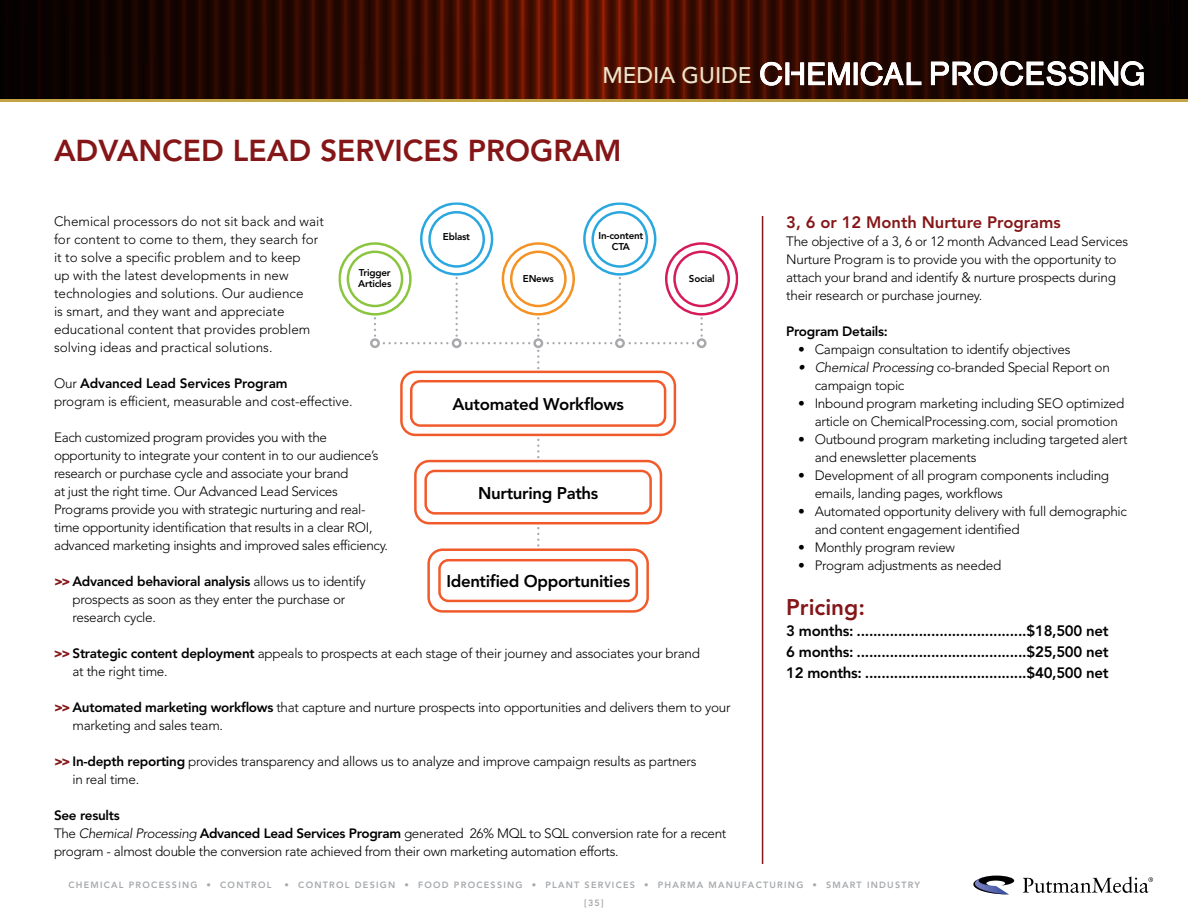
<style>
.page{position:relative;width:1188px;height:918px;background:#fff}
.page>*{position:absolute;margin:0;border:0;box-sizing:border-box;transform-origin:0 0}
.t1{font:800 30px "Avenir LT Std";color:#851618}
.t2{font:500 22.5px "Avenir LT Std";color:#efe4cc}
.t3{font:800 22.5px "Avenir LT Std";color:#851618}
.t4{font:800 16.8px "Avenir LT Std";letter-spacing:-.02em;color:#000}
.t5{font:800 16.5px "Avenir LT Std";color:#851618}
.t6{font:800 15px/21px "Avenir LT Std";letter-spacing:-.02em;color:#000;text-align:justify}
.t7{font:300 13.5px/18px "Avenir LT Std";letter-spacing:-.02em;color:#000}
.t8{font:300 13.5px/18px "Avenir LT Std";color:#000}
.t9{font:800 13.5px "Avenir LT Std";letter-spacing:-.02em;color:#000}
.t10{font:800 9.75px/11.2px "Avenir LT Std";letter-spacing:-.02em;color:#000}
.t11{font:800 9px "Avenir LT Std";letter-spacing:.14em;color:#a7a9ac}
.s1{font-weight:800}
.s2{font-weight:900;color:#851618}
.s3{font-style:italic}
</style>
<div class="page">
<svg style="left:0;top:0;width:1188px;height:102px"></svg>
<hr style="left:854px;top:63px;width:3px;height:22px;background:#fff">
<svg style="left:861px;top:62px;width:61px;height:24px"></svg>
<svg style="left:760px;top:62px;width:90px;height:24px"></svg>
<hr style="left:1091px;top:62px;width:4px;height:23px;background:#fff">
<svg style="left:931px;top:61px;width:157px;height:25px"></svg>
<svg style="left:1099px;top:61px;width:45px;height:25px"></svg>
<hr style="left:762px;top:216px;width:1px;height:648px;background:#851618">
<svg style="left:338px;top:202px;width:400px;height:167px"></svg>
<svg style="left:537px;top:439px;width:2px;height:19px"></svg>
<svg style="left:537px;top:527px;width:2px;height:20px"></svg>
<div style="left:400px;top:371px;width:276px;height:65px;border:2px solid #f15b2b;border-radius:14px"></div>
<div style="left:410px;top:380px;width:256px;height:47px;border:2px solid #f15b2b;border-radius:9px"></div>
<div style="left:414px;top:460px;width:248px;height:64px;border:2px solid #f15b2b;border-radius:14px"></div>
<div style="left:424px;top:470px;width:228px;height:45px;border:2px solid #f15b2b;border-radius:9px"></div>
<div style="left:427px;top:548px;width:222px;height:65px;border:2px solid #f15b2b;border-radius:14px"></div>
<div style="left:438px;top:559px;width:200px;height:43px;border:2px solid #f15b2b;border-radius:9px"></div>
<svg style="left:973px;top:876px;width:41px;height:18px"></svg>
<svg style="left:1023px;top:876px;width:130px;height:17px"></svg>
<h2 class="t2" style="left:603px;top:62px;width:151px">MEDIA GUIDE</h2>
<h1 class="t1" style="left:54px;top:133px;width:569px">ADVANCED LEAD SERVICES PROGRAM</h1>
<p class="t8" style="left:54px;top:213px;width:271px">Chemical processors do not sit back and wait for content to come to them, they search for it to solve a specific problem and to keep<br>up with the latest developments in new technologies and solutions. Our audience<br>is smart, and they want and appreciate educational content that provides problem solving ideas and practical solutions.</p>
<p class="t7" style="left:54px;top:375px;width:300px">Our <span class="s1">Advanced Lead Services Program<br></span>program is efficient, measurable and cost-effective.</p>
<p class="t7" style="left:54px;top:429px;width:335px">Each customized program provides you with the opportunity to integrate your content in to our audience’s research or purchase cycle and associate your brand<br>at just the right time. Our Advanced Lead Services Programs provide you with strategic nurturing and real&shy;time opportunity identification that results in a clear ROI, advanced marketing insights and improved sales efficiency.</p>
<p class="t7" style="left:73px;top:573px;width:295px;text-indent:-19px"><span class="s2">&gt;&gt;</span> <span class="s1">Advanced behavioral analysis</span> allows us to identify prospects as soon as they enter the purchase or research cycle.</p>
<p class="t7" style="left:73px;top:645px;width:629px;text-indent:-19px"><span class="s2">&gt;&gt;</span> <span class="s1">Strategic content deployment</span> appeals to prospects at each stage of their journey and associates your brand at the right time.</p>
<p class="t7" style="left:73px;top:699px;width:660px;text-indent:-19px"><span class="s2">&gt;&gt;</span> <span class="s1">Automated marketing workflows</span> that capture and nurture prospects into opportunities and delivers them to your marketing and sales team.</p>
<p class="t7" style="left:73px;top:753px;width:625px;text-indent:-19px"><span class="s2">&gt;&gt;</span> <span class="s1">In-depth reporting</span> provides transparency and allows us to analyze and improve campaign results as partners in real time.</p>
<p class="t7" style="left:54px;top:807px;width:674px"><span class="s1">See results<br></span>The <span class="s3">Chemical Processing</span> <span class="s1">Advanced Lead Services Program</span> generated 26% MQL to SQL conversion rate for a recent program - almost double the conversion rate achieved from their own marketing automation efforts.</p>
<p class="t10" style="left:599px;top:230px;width:46px;text-align:center">In-content<br>CTA</p>
<p class="t10" style="left:443px;top:231px;width:29px">Eblast</p>
<p class="t10" style="left:358px;top:267px;width:35px">Trigger<br>Articles</p>
<p class="t10" style="left:689px;top:273px;width:27px">Social</p>
<p class="t10" style="left:523px;top:273px;width:32px">ENews</p>
<p class="t4" style="left:453px;top:394px;width:173px">Automated Workflows</p>
<p class="t4" style="left:478px;top:483px;width:122px">Nurturing Paths</p>
<p class="t4" style="left:446px;top:571px;width:185px">Identified Opportunities</p>
<p class="t5" style="left:786px;top:213px;width:276px">3, 6 or 12 Month Nurture Programs</p>
<p class="t7" style="left:786px;top:233px;width:343px">The objective of a 3, 6 or 12 month Advanced Lead Services Nurture Program is to provide you with the opportunity to attach your brand and identify &amp; nurture prospects during their research or purchase journey.</p>
<p class="t9" style="left:786px;top:324px;width:103px">Program Details:</p>
<p class="t7" style="left:798px;top:341px;width:274px">• Campaign consultation to identify objectives</p>
<p class="t7" style="left:815px;top:359px;width:297px;text-indent:-16px"><span class="s3">• Chemical Processing</span> co-branded Special Report on campaign topic</p>
<p class="t7" style="left:815px;top:395px;width:311px;text-indent:-16px">• Inbound program marketing including SEO optimized article on ChemicalProcessing.com, social promotion</p>
<p class="t7" style="left:815px;top:431px;width:314px;text-indent:-16px">• Outbound program marketing including targeted alert and enewsletter placements</p>
<p class="t7" style="left:815px;top:467px;width:296px;text-indent:-16px">• Development of all program components including emails, landing pages, workflows</p>
<p class="t7" style="left:815px;top:503px;width:314px;text-indent:-16px">• Automated opportunity delivery with full demographic and content engagement identified</p>
<p class="t7" style="left:798px;top:539px;width:158px">• Monthly program review</p>
<p class="t7" style="left:798px;top:557px;width:205px">• Program adjustments as needed</p>
<h2 class="t3" style="left:786px;top:594px;width:80px">Pricing:</h2>
<p class="t6" style="left:786px;top:621px;width:324px">3 months: .........................................$18,500 net 6 months: .........................................$25,500 net 12 months: .......................................$40,500 net</p>
<p class="t11" style="left:68px;top:880px;width:205px">CHEMICAL PROCESSING • CONTROL</p>
<p class="t11" style="left:285px;top:880px;width:637px">• CONTROL DESIGN • FOOD PROCESSING • PLANT SERVICES • PHARMA MANUFACTURING • SMART INDUSTRY</p>
<p class="t11" style="left:584px;top:897px;width:21px">[35]</p>
</div>
